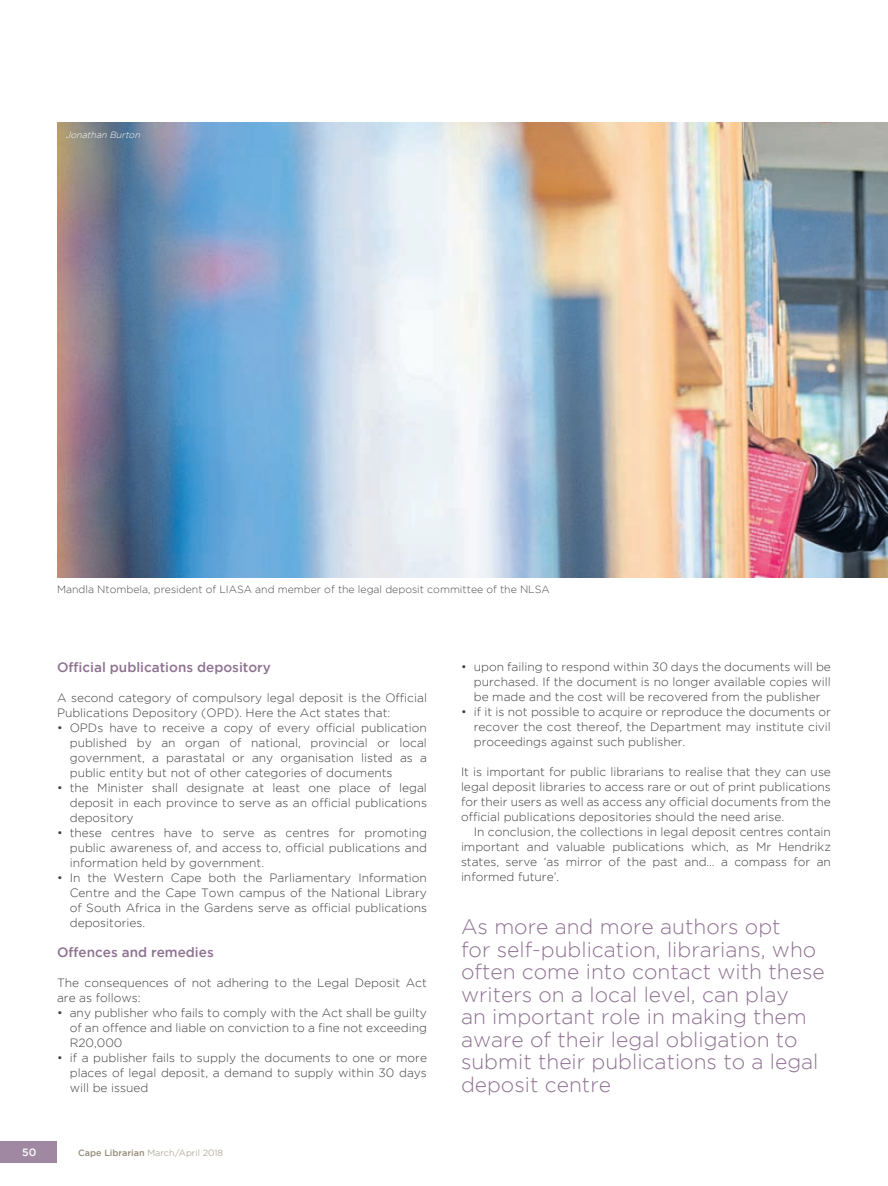
<style>
.page{position:relative;width:888px;height:1186px;background:#fff}
.page>*{position:absolute;margin:0;border:0;box-sizing:border-box;transform-origin:0 0}
.t1{font:300 21px/22.5px "Gotham";color:#8e7291}
.t2{font:500 13.5px "Gotham";color:#8e7291}
.t3{font:300 12px/15px "Gotham";color:#3e3e3f;text-align:justify}
.t4{font:300 10.5px "Gotham";color:#4b4c4d}
.t5{font:500 10.5px "Gotham";color:#fff}
.t6{font:300 9px "Gotham";color:#978d7a}
.t7{font:italic 300 9px "Gotham";color:#fff}
.s1{font-weight:500}
</style>
<div class="page">
<div style="left:0;top:1141px;width:57px;height:22px;background:#a088a2"></div>
<img style="left:57px;top:123px;width:831px;height:454px">
<p class="t7" style="left:66px;top:130px;width:78px">Jonathan Burton</p>
<p class="t4" style="left:57px;top:584px;width:494px">Mandla Ntombela, president of LIASA and member of the legal deposit committee of the NLSA</p>
<p class="t2" style="left:57px;top:659px;width:215px">Official publications depository</p>
<p class="t3" style="left:57px;top:690px;width:371px">A second category of compulsory legal deposit is the Official<br>Publications Depository (OPD). Here the Act states that:</p>
<p class="t3" style="left:70px;top:720px;width:359px;text-indent:-13px">• OPDs have to receive a copy of every official publication published by an organ of national, provincial or local government, a parastatal or any organisation listed as a public entity but not of other categories of documents</p>
<p class="t3" style="left:70px;top:780px;width:359px;text-indent:-13px">• the Minister shall designate at least one place of legal deposit in each province to serve as an official publications depository</p>
<p class="t3" style="left:70px;top:825px;width:359px;text-indent:-13px">• these centres have to serve as centres for promoting public awareness of, and access to, official publications and information held by government.</p>
<p class="t3" style="left:70px;top:870px;width:359px;text-indent:-13px">• In the Western Cape both the Parliamentary Information Centre and the Cape Town campus of the National Library of South Africa in the Gardens serve as official publications depositories.</p>
<p class="t2" style="left:57px;top:944px;width:158px">Offences and remedies</p>
<p class="t3" style="left:57px;top:975px;width:371px">The consequences of not adhering to the Legal Deposit Act are as follows:</p>
<p class="t3" style="left:70px;top:1005px;width:359px;text-indent:-13px">• any publisher who fails to comply with the Act shall be guilty of an offence and liable on conviction to a fine not exceeding R20,000</p>
<p class="t3" style="left:70px;top:1050px;width:359px;text-indent:-13px">• if a publisher fails to supply the documents to one or more places of legal deposit, a demand to supply within 30 days will be issued</p>
<p class="t5" style="left:22px;top:1146px;width:16px">50</p>
<p class="t6" style="left:78px;top:1147px;width:146px"><span class="s1">Cape Librarian</span> March/April 2018</p>
<p class="t3" style="left:474px;top:659px;width:359px;text-indent:-13px">• upon failing to respond within 30 days the documents will be purchased. If the document is no longer available copies will be made and the cost will be recovered from the publisher</p>
<p class="t3" style="left:474px;top:704px;width:359px;text-indent:-13px">• if it is not possible to acquire or reproduce the documents or recover the cost thereof, the Department may institute civil proceedings against such publisher.</p>
<p class="t3" style="left:461px;top:764px;width:371px">It is important for public librarians to realise that they can use legal deposit libraries to access rare or out of print publications for their users as well as access any official documents from the official publications depositories should the need arise.</p>
<p class="t3" style="left:461px;top:824px;width:371px;text-indent:13px">In conclusion, the collections in legal deposit centres contain important and valuable publications which, as Mr Hendrikz states, serve ‘as mirror of the past and… a compass for an informed future’.</p>
<p class="t1" style="left:461px;top:915px;width:365px">As more and more authors opt<br>for self-publication, librarians, who often come into contact with these writers on a local level, can play<br>an important role in making them aware of their legal obligation to submit their publications to a legal deposit centre</p>
</div>
